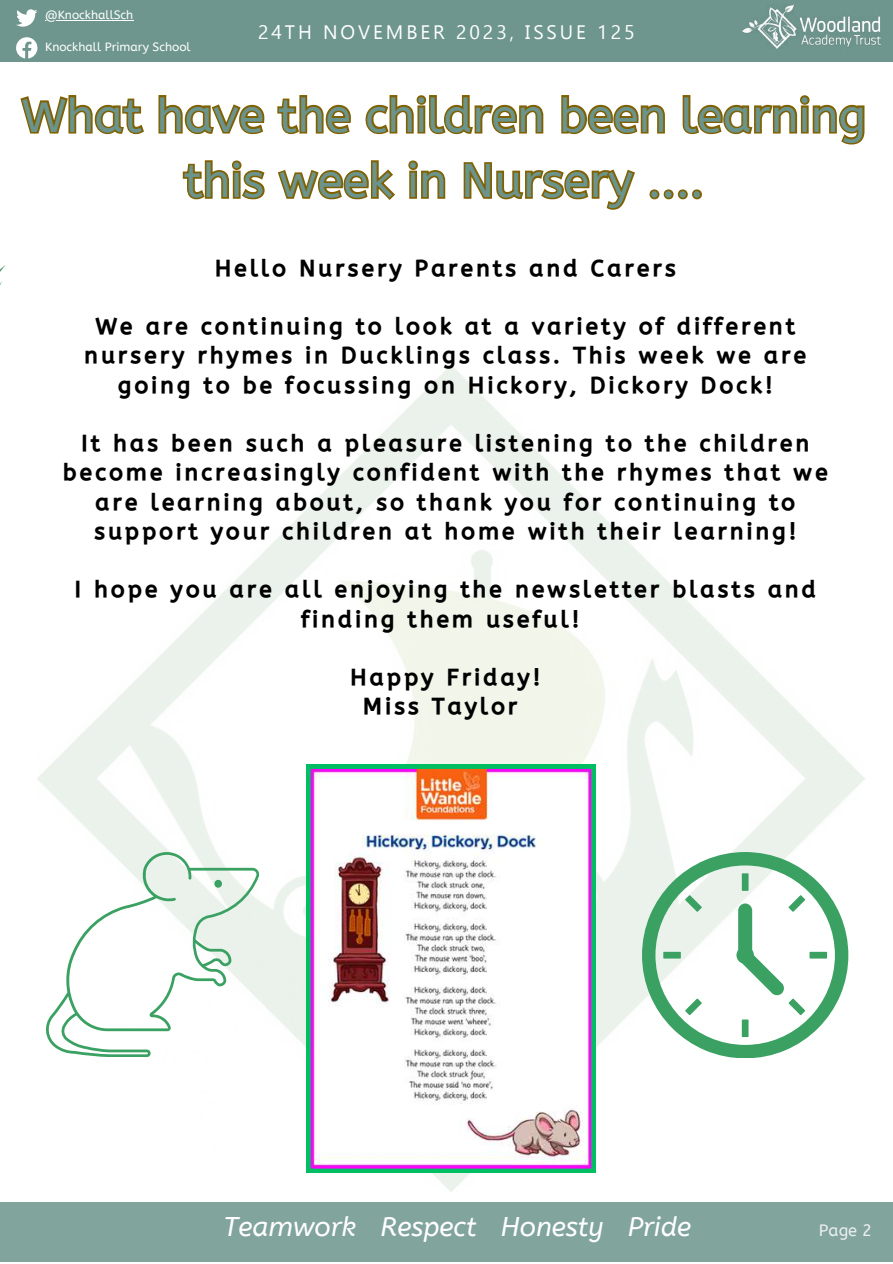
<style>
.page{position:relative;width:893px;height:1264px;background:#fff}
.page>*{position:absolute;margin:0;border:0;box-sizing:border-box;transform-origin:0 0}
.t1{font:47.25px/65.2px "A Bee Zee";color:#6b948c;text-align:center}
.t2{font:italic 27px "A Bee Zee";color:#fff}
.t3{font:22.5px/29.2px "CA Generated";letter-spacing:.15em;color:#000;text-align:center}
.t4{font:19.5px "Ebrima";letter-spacing:.15em;color:#fff}
.t5{font:16.5px "A Bee Zee";color:#edf0f1}
.t6{font:12px "A Bee Zee";color:#fff}
</style>
<div class="page">
<div style="left:0;top:1202px;width:892px;height:60px;background:#81a49d"></div>
<div style="left:0;top:0;width:892px;height:62px;background:#6b948c"></div>
<svg style="left:16px;top:9px;width:21px;height:18px"></svg>
<svg style="left:16px;top:37px;width:21px;height:21px"></svg>
<img style="left:742px;top:4px;width:138px;height:44px">
<svg style="left:0;top:265px;width:6px;height:21px"></svg>
<img style="left:37px;top:365px;width:827px;height:826px">
<svg style="left:306px;top:764px;width:289px;height:408px"></svg>
<svg style="left:46px;top:852px;width:213px;height:204px"></svg>
<svg style="left:642px;top:852px;width:206px;height:205px"></svg>
<hr style="left:45px;top:20px;width:88px;height:1px;background:#fff">
<svg style="left:20px;top:95px;width:845px;height:50px"></svg>
<svg style="left:182px;top:160px;width:520px;height:50px"></svg>
<p class="t6" style="left:45px;top:8px;width:90px">@KnockhallSch</p>
<p class="t6" style="left:45px;top:40px;width:147px">Knockhall Primary School</p>
<p class="t4" style="left:258px;top:18px;width:378px">24TH NOVEMBER 2023, ISSUE 125</p>
<h1 class="t1" style="left:22px;top:84px;width:845px">What have the children been learning this week in Nursery ....</h1>
<p class="t3" style="left:215px;top:254px;width:462px">Hello Nursery Parents and Carers</p>
<p class="t3" style="left:85px;top:312px;width:722px">We are continuing to look at a variety of different nursery rhymes in Ducklings class. This week we are going to be focussing on Hickory, Dickory Dock!</p>
<p class="t3" style="left:63px;top:429px;width:766px">It has been such a pleasure listening to the children become increasingly confident with the rhymes that we are learning about, so thank you for continuing to support your children at home with their learning!</p>
<p class="t3" style="left:75px;top:575px;width:742px">I hope you are all enjoying the newsletter blasts and finding them useful!</p>
<p class="t3" style="left:350px;top:663px;width:191px">Happy Friday!<br>Miss Taylor</p>
<p class="t2" style="left:223px;top:1211px;width:469px">Teamwork Respect Honesty Pride</p>
<p class="t5" style="left:818px;top:1220px;width:55px">Page 2</p>
</div>
